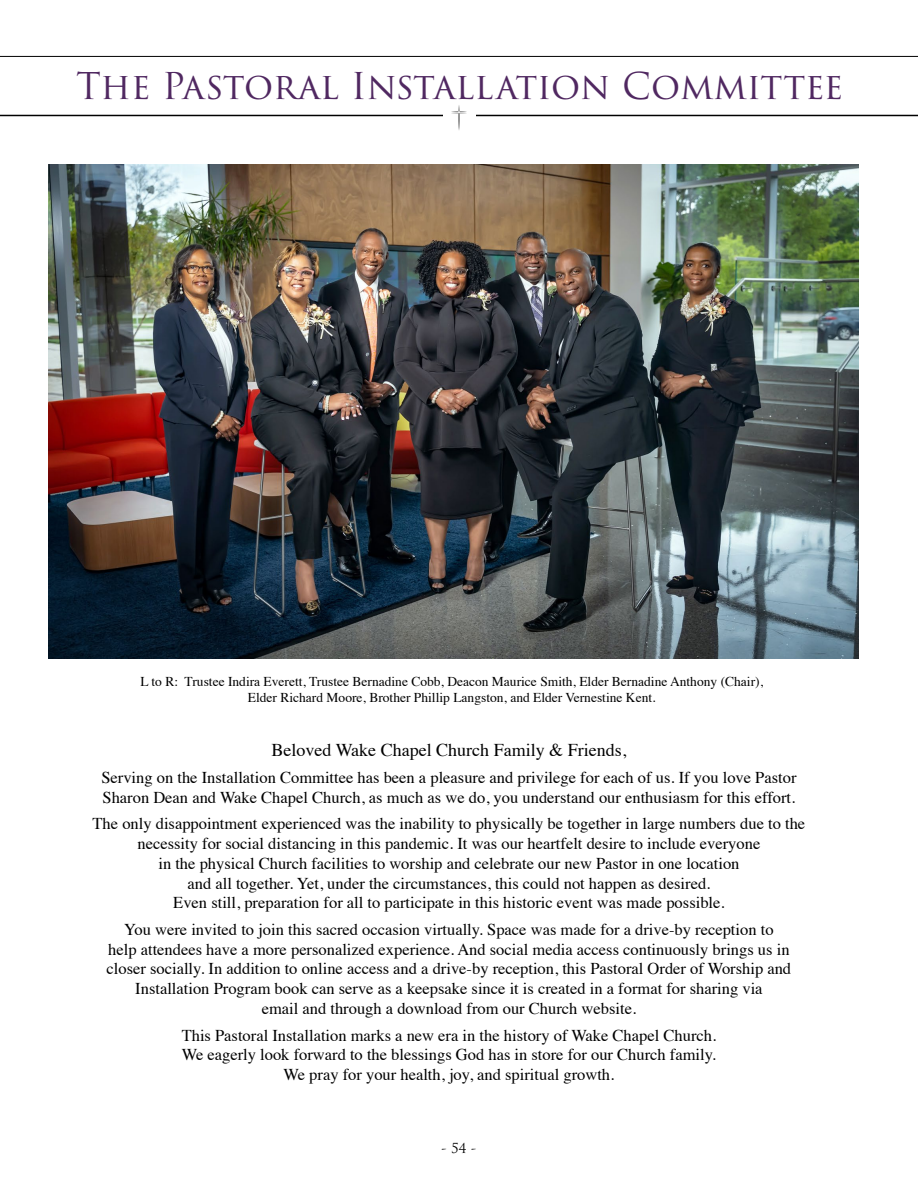
<style>
.page{position:relative;width:918px;height:1188px;background:#fff}
.page>*{position:absolute;margin:0;border:0;box-sizing:border-box;transform-origin:0 0}
.t1{font:36px "Trajan Pro 3";letter-spacing:-.005em;color:#502861}
.t2{font:18px "Times";color:#000}
.t3{font:16.5px/19.8px "Times";color:#000;text-align:center}
.t4{font:13.5px/16.2px "Times";color:#000;text-align:center}
.t5{font:13.5px "Trajan Pro";color:#000}
</style>
<div class="page">
<hr style="left:0;top:115px;width:449px;height:1px;background:#000">
<hr style="left:0;top:56px;width:918px;height:1px;background:#000">
<hr style="left:469px;top:115px;width:449px;height:1px;background:#000">
<div style="left:443px;top:101px;width:32px;height:33px;background:#fff"></div>
<svg style="left:451px;top:105px;width:16px;height:25px"></svg>
<img style="left:48px;top:165px;width:811px;height:494px">
<h1 class="t1" style="left:76px;top:61px;width:769px">The Pastoral Installation Committee</h1>
<p class="t4" style="left:140px;top:672px;width:624px">L to R: Trustee Indira Everett, Trustee Bernadine Cobb, Deacon Maurice Smith, Elder Bernadine Anthony (Chair),<br>Elder Richard Moore, Brother Phillip Langston, and Elder Vernestine Kent.</p>
<p class="t2" style="left:272px;top:733px;width:356px">Beloved Wake Chapel Church Family &amp; Friends,</p>
<p class="t3" style="left:101px;top:766px;width:697px;text-align:left">Serving on the Installation Committee has been a pleasure and privilege for each of us. If you love Pastor<br>Sharon Dean and Wake Chapel Church, as much as we do, you understand our enthusiasm for this effort.</p>
<p class="t3" style="left:93px;top:812px;width:714px">The only disappointment experienced was the inability to physically be together in large numbers due to the necessity for social distancing in this pandemic. It was our heartfelt desire to include everyone<br>in the physical Church facilities to worship and celebrate our new Pastor in one location<br>and all together. Yet, under the circumstances, this could not happen as desired.<br>Even still, preparation for all to participate in this historic event was made possible.</p>
<p class="t3" style="left:107px;top:918px;width:686px">You were invited to join this sacred occasion virtually. Space was made for a drive-by reception to<br>help attendees have a more personalized experience. And social media access continuously brings us in closer socially. In addition to online access and a drive-by reception, this Pastoral Order of Worship and Installation Program book can serve as a keepsake since it is created in a format for sharing via<br>email and through a download from our Church website.</p>
<p class="t3" style="left:182px;top:1024px;width:536px">This Pastoral Installation marks a new era in the history of Wake Chapel Church.<br>We eagerly look forward to the blessings God has in store for our Church family.<br>We pray for your health, joy, and spiritual growth.</p>
<p class="t5" style="left:442px;top:1139px;width:36px">- 54 -</p>
</div>
